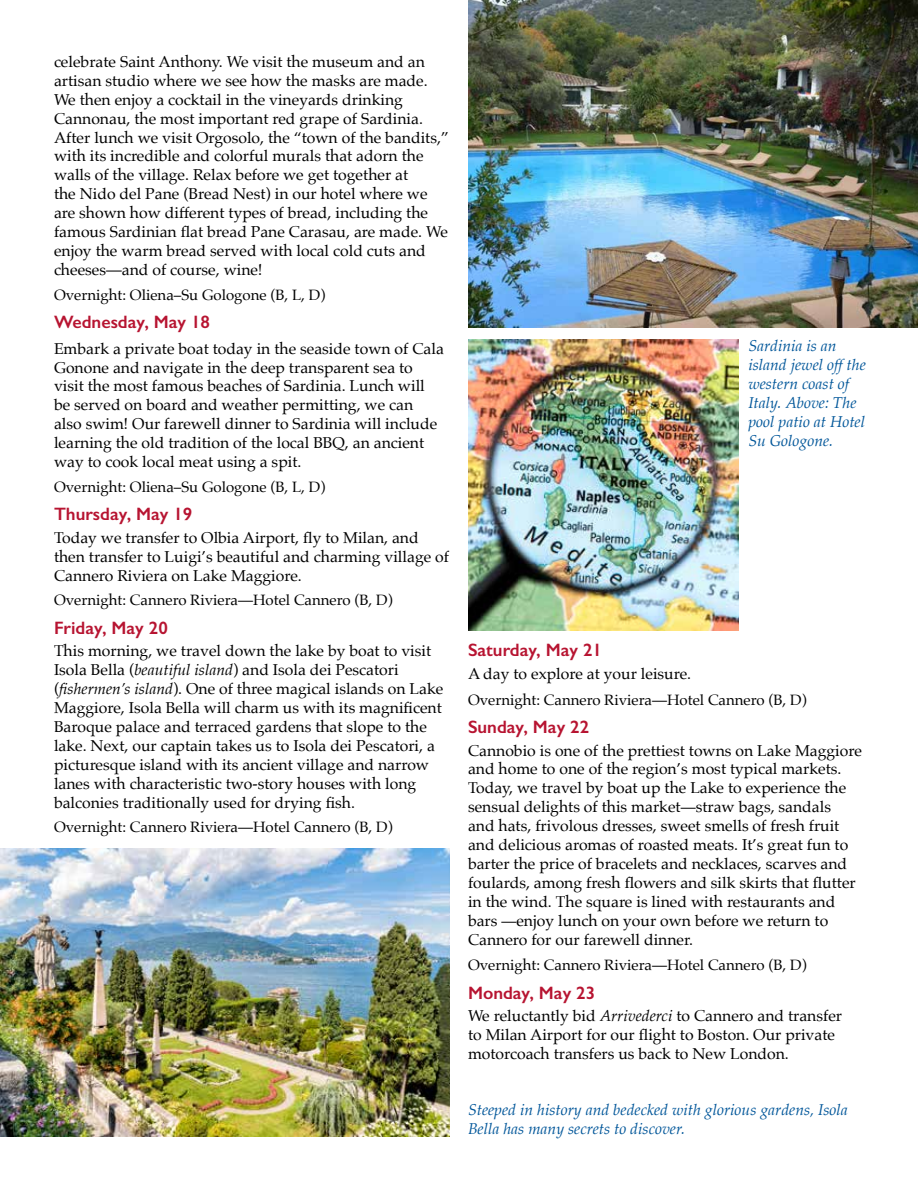
<style>
.page{position:relative;width:918px;height:1188px;background:#fff}
.page>*{position:absolute;margin:0;border:0;box-sizing:border-box;transform-origin:0 0}
.t1{font:600 18px "Gill Sans";color:#b71431}
.t2{font:15.75px/18.9px "Palatino";color:#000}
.t3{font:italic 15.75px/18.9px "Palatino";color:#005699}
.t4{font:15px "Palatino";color:#000}
.s1{font-style:italic}
.s2{font-size:15px}
</style>
<div class="page">
<img style="left:468px;top:0;width:450px;height:328px">
<img style="left:468px;top:340px;width:271px;height:290px">
<img style="left:0;top:849px;width:450px;height:288px">
<p class="t2" style="left:54px;top:52px;width:396px">celebrate Saint Anthony. We visit the museum and an artisan studio where we see how the masks are made.<br>We then enjoy a cocktail in the vineyards drinking Cannonau, the most important red grape of Sardinia.<br>After lunch we visit Orgosolo, the “town of the bandits,” with its incredible and colorful murals that adorn the walls of the village. Relax before we get together at<br>the Nido del Pane (Bread Nest) in our hotel where we are shown how different types of bread, including the famous Sardinian flat bread Pane Carasau, are made. We enjoy the warm bread served with local cold cuts and cheeses—and of course, wine!</p>
<p class="t4" style="left:54px;top:282px;width:273px">Overnight: Oliena–Su Gologone (B, L, D)</p>
<p class="t1" style="left:54px;top:311px;width:158px">Wednesday, May 18</p>
<p class="t2" style="left:54px;top:339px;width:391px">Embark a private boat today in the seaside town of Cala Gonone and navigate in the deep transparent sea to visit the most famous beaches of Sardinia. Lunch will be served on board and weather permitting, we can also swim! Our farewell dinner to Sardinia will include learning the old tradition of the local BBQ, an ancient way to cook local meat using a spit.</p>
<p class="t4" style="left:54px;top:474px;width:273px">Overnight: Oliena–Su Gologone (B, L, D)</p>
<p class="t1" style="left:54px;top:503px;width:140px">Thursday, May 19</p>
<p class="t2" style="left:54px;top:528px;width:397px">Today we transfer to Olbia Airport, fly to Milan, and then transfer to Luigi’s beautiful and charming village of<br>Cannero Riviera on Lake Maggiore.</p>
<p class="t4" style="left:54px;top:588px;width:340px">Overnight: Cannero Riviera—Hotel Cannero (B, D)</p>
<p class="t1" style="left:54px;top:617px;width:115px">Friday, May 20</p>
<p class="t2" style="left:54px;top:641px;width:391px">This morning, we travel down the lake by boat to visit Isola Bella (<span class="s1">beautiful island</span>) and Isola dei Pescatori (<span class="s1">fishermen’s island</span>). One of three magical islands on Lake Maggiore, Isola Bella will charm us with its magnificent Baroque palace and terraced gardens that slope to the lake. Next, our captain takes us to Isola dei Pescatori, a picturesque island with its ancient village and narrow lanes with characteristic two-story houses with long balconies traditionally used for drying fish.</p>
<p class="t4" style="left:54px;top:815px;width:340px">Overnight: Cannero Riviera—Hotel Cannero (B, D)</p>
<p class="t3" style="left:748px;top:336px;width:119px">Sardinia is an island jewel off the western coast of<br>Italy. Above: The pool patio at Hotel<br>Su Gologone.</p>
<p class="t1" style="left:468px;top:639px;width:136px">Saturday, May 21</p>
<p class="t2" style="left:468px;top:664px;width:225px">A day to explore at your leisure.</p>
<p class="t4" style="left:468px;top:687px;width:340px">Overnight: Cannero Riviera—Hotel Cannero (B, D)</p>
<p class="t1" style="left:468px;top:716px;width:123px">Sunday, May 22</p>
<p class="t2" style="left:468px;top:741px;width:395px">Cannobio is one of the prettiest towns on Lake Maggiore and home to one of the region’s most typical markets.<br>Today, we travel by boat up the Lake to experience the sensual delights of this market<span class="s2">—</span>straw bags, sandals<br>and hats, frivolous dresses, sweet smells of fresh fruit and delicious aromas of roasted meats. It’s great fun to barter the price of bracelets and necklaces, scarves and foulards, among fresh flowers and silk skirts that flutter in the wind. The square is lined with restaurants and bars <span class="s2">—</span>enjoy lunch on your own before we return to Cannero for our farewell dinner.</p>
<p class="t4" style="left:468px;top:953px;width:340px">Overnight: Cannero Riviera—Hotel Cannero (B, D)</p>
<p class="t1" style="left:468px;top:982px;width:129px">Monday, May 23</p>
<p class="t2" style="left:468px;top:1006px;width:376px">We reluctantly bid <span class="s1">Arrivederci</span> to Cannero and transfer to Milan Airport for our flight to Boston. Our private motorcoach transfers us back to New London.</p>
<p class="t3" style="left:468px;top:1100px;width:381px">Steeped in history and bedecked with glorious gardens, Isola<br>Bella has many secrets to discover.</p>
</div>
